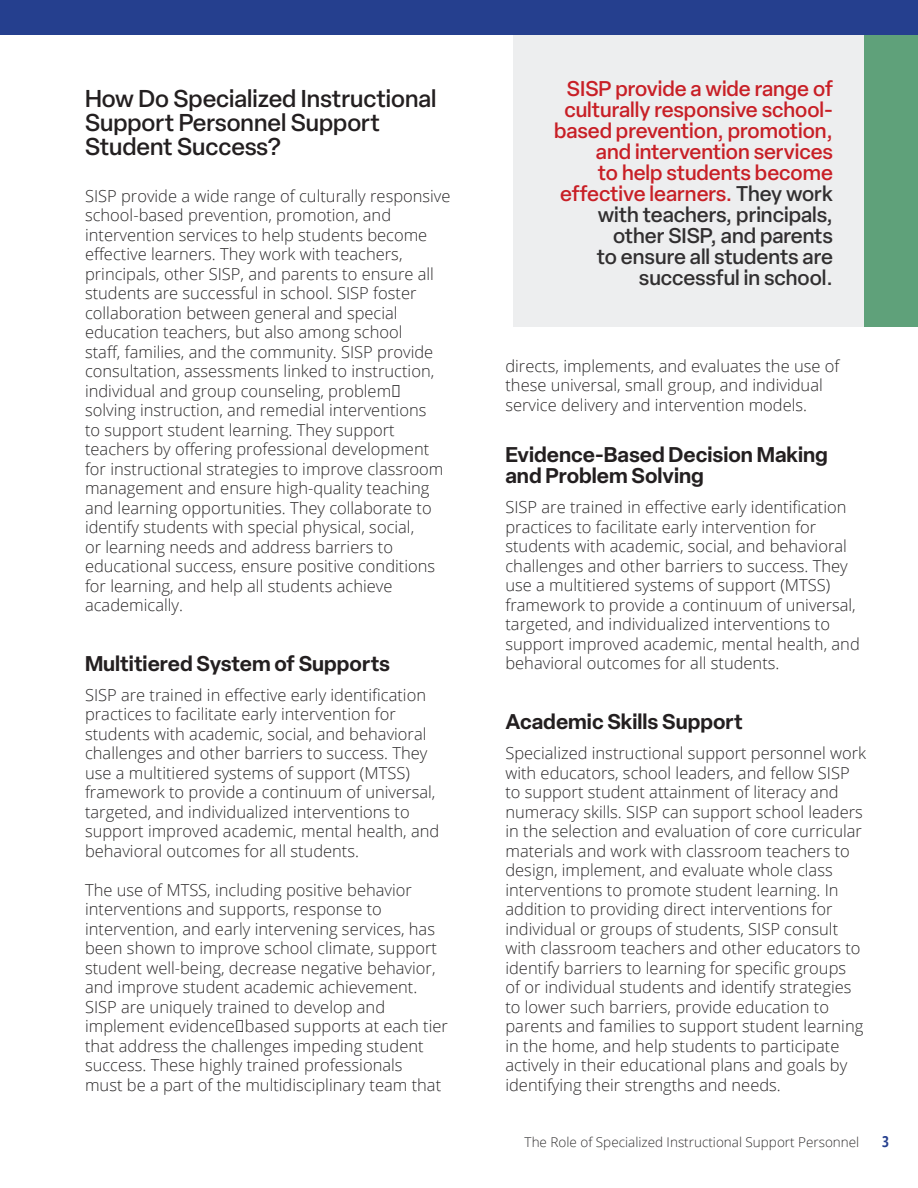
<style>
.page{position:relative;width:918px;height:1188px;background:#fff}
.page>*{position:absolute;margin:0;border:0;box-sizing:border-box;transform-origin:0 0}
.title_5{font:500 24px/24px "Elza";color:#231f20}
.title_2{font:500 21px/21px "Elza";color:#c81f26;text-align:right}
.title_4{font:600 21px/21px "Elza";color:#231f20}
.body_text{font:300 16.5px/19.5px "Open Sans";color:#2b292a}
.t1{font:700 condensed 15px "Open Sans";color:#253f8e}
.t2{font:300 13.5px "Open Sans";color:#312f30}
.s1{color:#312f30}
</style>
<div class="page">
<div style="left:513px;top:35px;width:352px;height:292px;background:#edeeef"></div>
<div style="left:864px;top:35px;width:54px;height:292px;background:#5fa17a"></div>
<div style="left:0;top:0;width:918px;height:35px;background:#253f8e"></div>
<p class="title_5" style="left:85px;top:87px;width:353px">How Do Specialized Instructional<br>Support Personnel Support<br>Student Success?</p>
<p class="title_2" style="left:554px;top:78px;width:280px">SISP provide a wide range of culturally responsive school&shy;based prevention, promotion, and intervention services<br>to help students become effective learners. <span class="s1">They work with teachers, principals, other SISP, and parents<br>to ensure all students are successful in school.</span></p>
<p class="body_text" style="left:85px;top:185px;width:367px">SISP provide a wide range of culturally responsive school-based prevention, promotion, and intervention services to help students become effective learners. They work with teachers, principals, other SISP, and parents to ensure all students are successful in school. SISP foster collaboration between general and special education teachers, but also among school<br>staff, families, and the community. SISP provide consultation, assessments linked to instruction, individual and group counseling, problem‐ solving instruction, and remedial interventions<br>to support student learning. They support teachers by offering professional development for instructional strategies to improve classroom management and ensure high-quality teaching and learning opportunities. They collaborate to identify students with special physical, social,<br>or learning needs and address barriers to educational success, ensure positive conditions for learning, and help all students achieve academically.</p>
<p class="title_4" style="left:85px;top:652px;width:307px">Multitiered System of Supports</p>
<p class="body_text" style="left:85px;top:685px;width:356px">SISP are trained in effective early identification practices to facilitate early intervention for students with academic, social, and behavioral challenges and other barriers to success. They use a multitiered systems of support (MTSS) framework to provide a continuum of universal, targeted, and individualized interventions to support improved academic, mental health, and behavioral outcomes for all students.</p>
<p class="body_text" style="left:85px;top:880px;width:364px">The use of MTSS, including positive behavior interventions and supports, response to intervention, and early intervening services, has been shown to improve school climate, support student well-being, decrease negative behavior, and improve student academic achievement.<br>SISP are uniquely trained to develop and implement evidence‐based supports at each tier that address the challenges impeding student success. These highly trained professionals<br>must be a part of the multidisciplinary team that</p>
<p class="body_text" style="left:505px;top:355px;width:335px">directs, implements, and evaluates the use of these universal, small group, and individual service delivery and intervention models.</p>
<p class="title_4" style="left:505px;top:443px;width:324px">Evidence-Based Decision Making and Problem Solving</p>
<p class="body_text" style="left:505px;top:497px;width:356px">SISP are trained in effective early identification practices to facilitate early intervention for students with academic, social, and behavioral challenges and other barriers to success. They use a multitiered systems of support (MTSS) framework to provide a continuum of universal, targeted, and individualized interventions to support improved academic, mental health, and behavioral outcomes for all students.</p>
<p class="title_4" style="left:505px;top:711px;width:239px">Academic Skills Support</p>
<p class="body_text" style="left:505px;top:743px;width:362px">Specialized instructional support personnel work with educators, school leaders, and fellow SISP to support student attainment of literacy and numeracy skills. SISP can support school leaders in the selection and evaluation of core curricular materials and work with classroom teachers to design, implement, and evaluate whole class interventions to promote student learning. In addition to providing direct interventions for individual or groups of students, SISP consult with classroom teachers and other educators to identify barriers to learning for specific groups<br>of or individual students and identify strategies to lower such barriers, provide education to parents and families to support student learning in the home, and help students to participate actively in their educational plans and goals by identifying their strengths and needs.</p>
<p class="t2" style="left:525px;top:1133px;width:336px">The Role of Specialized Instructional Support Personnel</p>
<p class="t1" style="left:882px;top:1131px;width:8px">3</p>
</div>
